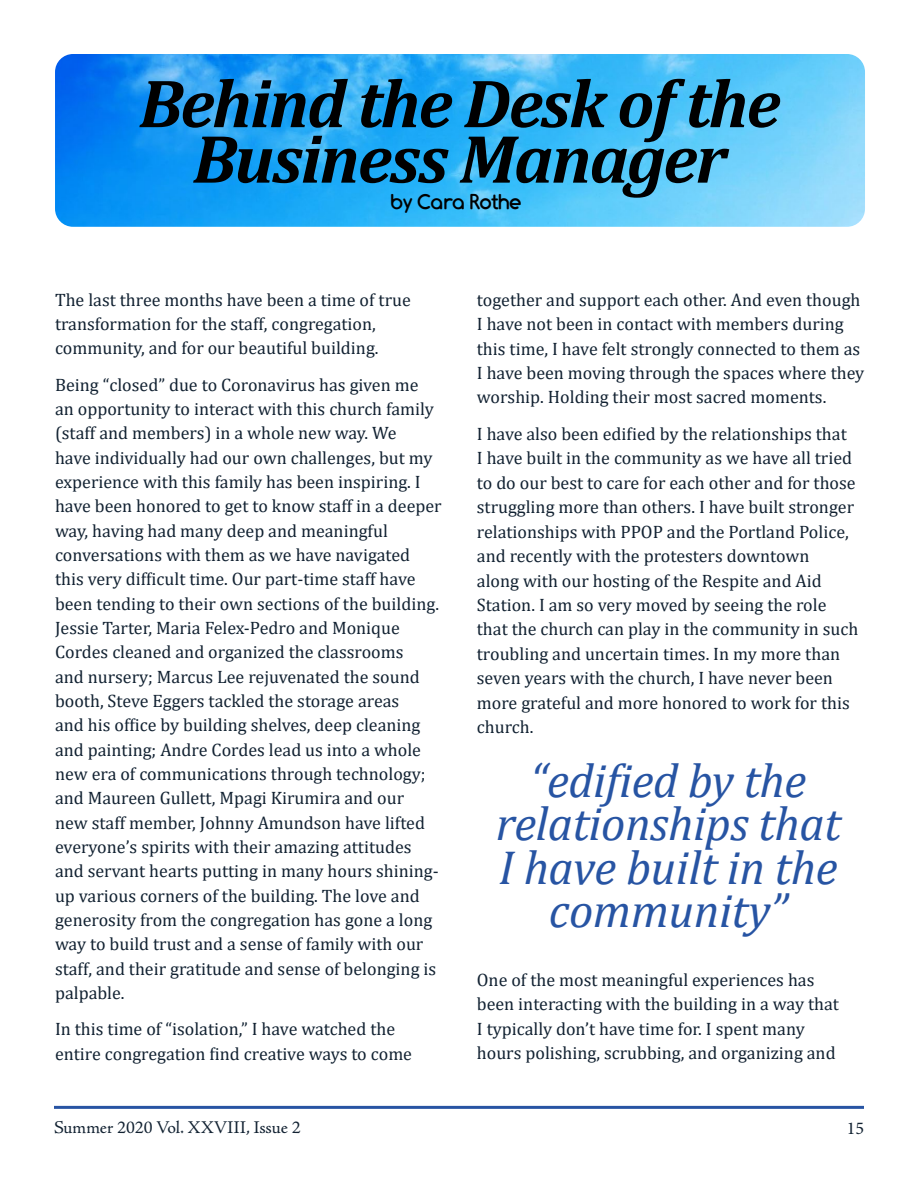
<style>
.page{position:relative;width:918px;height:1188px;background:#fff}
.page>*{position:absolute;margin:0;border:0;box-sizing:border-box;transform-origin:0 0}
.t1{font:italic 700 69px/55.5px "Cambria";letter-spacing:-.03em;color:#000;text-align:center}
.t2{font:italic 48px/43.5px "Cambria";letter-spacing:-.01em;color:#2754a3;text-align:center}
.t3{font:700 21px "Comfortaa";color:#000}
.t4{font:18px/24.3px "Cambria";color:#122232}
.t5{font:18px "Adobe Jenson Pro";color:#122232}
.t6{font:18px "Minion Pro";color:#122232}
</style>
<div class="page">
<hr style="left:54px;top:1106px;width:810px;height:3px;background:#2754a3">
<img style="left:55px;top:54px;width:810px;height:173px">
<h1 class="t1" style="left:139px;top:74px;width:643px">Behind the Desk of the<br>Business Manager</h1>
<p class="t3" style="left:391px;top:189px;width:132px">by Cara Rothe</p>
<p class="t4" style="left:55px;top:287px;width:357px">The last three months have been a time of true transformation for the staff, congregation, community, and for our beautiful building.</p>
<p class="t4" style="left:55px;top:372px;width:388px">Being “closed” due to Coronavirus has given me an opportunity to interact with this church family (staff and members) in a whole new way. We<br>have individually had our own challenges, but my experience with this family has been inspiring. I have been honored to get to know staff in a deeper way, having had many deep and meaningful conversations with them as we have navigated this very difficult time. Our part-time staff have been tending to their own sections of the building.<br>Jessie Tarter, Maria Felex-Pedro and Monique Cordes cleaned and organized the classrooms<br>and nursery; Marcus Lee rejuvenated the sound booth, Steve Eggers tackled the storage areas<br>and his office by building shelves, deep cleaning and painting; Andre Cordes lead us into a whole new era of communications through technology; and Maureen Gullett, Mpagi Kirumira and our<br>new staff member, Johnny Amundson have lifted everyone’s spirits with their amazing attitudes and servant hearts putting in many hours shining&shy;up various corners of the building. The love and generosity from the congregation has gone a long way to build trust and a sense of family with our staff, and their gratitude and sense of belonging is palpable.</p>
<p class="t4" style="left:55px;top:1017px;width:359px">In this time of “isolation,” I have watched the entire congregation find creative ways to come</p>
<p class="t4" style="left:477px;top:287px;width:389px">together and support each other. And even though I have not been in contact with members during this time, I have felt strongly connected to them as I have been moving through the spaces where they worship. Holding their most sacred moments.</p>
<p class="t4" style="left:477px;top:421px;width:383px">I have also been edified by the relationships that<br>I have built in the community as we have all tried to do our best to care for each other and for those struggling more than others. I have built stronger relationships with PPOP and the Portland Police, and recently with the protesters downtown<br>along with our hosting of the Respite and Aid Station. I am so very moved by seeing the role that the church can play in the community in such troubling and uncertain times. In my more than seven years with the church, I have never been more grateful and more honored to work for this church.</p>
<h2 class="t2" style="left:496px;top:756px;width:346px">“edified by the relationships that<br>I have built in the community”</h2>
<p class="t4" style="left:477px;top:967px;width:364px">One of the most meaningful experiences has been interacting with the building in a way that I typically don’t have time for. I spent many hours polishing, scrubbing, and organizing and</p>
<p class="t5" style="left:54px;top:1118px;width:248px">Summer 2020 Vol. XXVIII, Issue 2</p>
<p class="t6" style="left:847px;top:1116px;width:19px">15</p>
</div>
